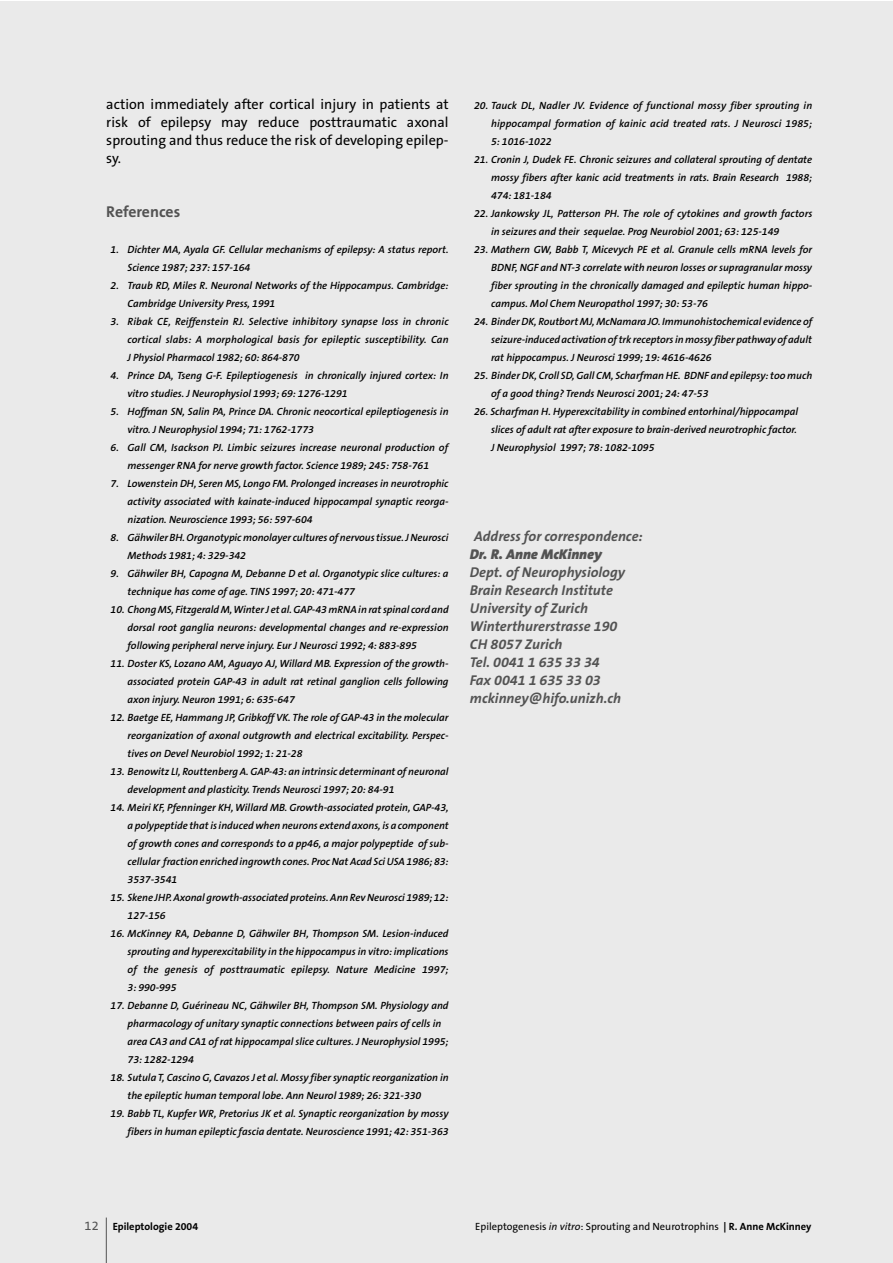
<style>
.page{position:relative;width:893px;height:1263px;background:#fff}
.page>*{position:absolute;margin:0;border:0;box-sizing:border-box;transform-origin:0 0}
.t1{font:700 15.75px "The Sans B7";color:#535353}
.t2{font:italic 700 14.25px/18px "The Sans B7";color:#535353}
.t3{font:14.25px/18px "The Sans B5 Plain";color:#000;text-align:justify}
.t4{font:italic 900 14.25px "The Sans B9";color:#535353}
.t5{font:italic 600 10.5px/18px "The Sans B6";color:#000}
.t6{font:10.5px "The Sans B5 Plain";color:#000}
.t7{font:700 10.5px "The Sans B7";color:#000}
.s1{font-family:"The Sans B5 Plain";font-weight:400;font-size:12.75px;color:#535353}
.s2{font-style:italic}
.s3{font-family:"The Sans B7";font-weight:700}
</style>
<div class="page">
<div style="left:0;top:1px;width:893px;height:1262px;background:#eaeaea"></div>
<hr style="left:106px;top:1217px;width:1px;height:46px;background:#535353">
<h2 class="t3" style="left:106px;top:96px;width:344px">action immediately after cortical injury in patients at risk of epilepsy may reduce posttraumatic axonal sprouting and thus reduce the risk of developing epilep&shy;sy.</h2>
<h1 class="t1" style="left:106px;top:204px;width:76px">References</h1>
<p class="t5" style="left:128px;top:241px;width:322px;text-indent:-17px">1. Dichter MA, Ayala GF. Cellular mechanisms of epilepsy: A status report.<br>Science 1987; 237: 157-164</p>
<p class="t5" style="left:128px;top:277px;width:322px;text-indent:-17px">2. Traub RD, Miles R. Neuronal Networks of the Hippocampus. Cambridge:<br>Cambridge University Press, 1991</p>
<p class="t5" style="left:128px;top:313px;width:323px;text-align:justify;text-indent:-17px">3. Ribak CE, Reiffenstein RJ. Selective inhibitory synapse loss in chronic cortical slabs: A morphological basis for epileptic susceptibility. Can J Physiol Pharmacol 1982; 60: 864-870</p>
<p class="t5" style="left:128px;top:367px;width:323px;text-indent:-17px">4. Prince DA, Tseng G-F. Epileptiogenesis in chronically injured cortex: In vitro studies. J Neurophysiol 1993; 69: 1276-1291</p>
<p class="t5" style="left:128px;top:403px;width:322px;text-indent:-17px">5. Hoffman SN, Salin PA, Prince DA. Chronic neocortical epileptiogenesis in vitro. J Neurophysiol 1994; 71: 1762-1773</p>
<p class="t5" style="left:111px;top:439px;width:339px;text-align:center">6. Gall CM, Isackson PJ. Limbic seizures increase neuronal production of messenger RNA for nerve growth factor. Science 1989; 245: 758-761</p>
<p class="t5" style="left:128px;top:475px;width:323px;text-align:justify;text-indent:-17px">7. Lowenstein DH, Seren MS, Longo FM. Prolonged increases in neurotrophic activity associated with kainate-induced hippocampal synaptic reorga&shy;nization. Neuroscience 1993; 56: 597-604</p>
<p class="t5" style="left:128px;top:529px;width:322px;text-indent:-17px">8. Gähwiler BH. Organotypic monolayer cultures of nervous tissue. J Neurosci<br>Methods 1981; 4: 329-342</p>
<p class="t5" style="left:128px;top:565px;width:322px;text-indent:-17px">9. Gähwiler BH, Capogna M, Debanne D et al. Organotypic slice cultures: a technique has come of age. TINS 1997; 20: 471-477</p>
<p class="t5" style="left:128px;top:601px;width:323px;text-align:justify;text-indent:-17px">10. Chong MS, Fitzgerald M, Winter J et al. GAP-43 mRNA in rat spinal cord and dorsal root ganglia neurons: developmental changes and re-expression following peripheral nerve injury. Eur J Neurosci 1992; 4: 883-895</p>
<p class="t5" style="left:128px;top:655px;width:323px;text-align:justify;text-indent:-17px">11. Doster KS, Lozano AM, Aguayo AJ, Willard MB. Expression of the growth&shy;associated protein GAP-43 in adult rat retinal ganglion cells following axon injury. Neuron 1991; 6: 635-647</p>
<p class="t5" style="left:128px;top:709px;width:322px;text-align:justify;text-indent:-17px">12. Baetge EE, Hammang JP, Gribkoff VK. The role of GAP-43 in the molecular reorganization of axonal outgrowth and electrical excitability. Perspec&shy;tives on Devel Neurobiol 1992; 1: 21-28</p>
<p class="t5" style="left:128px;top:763px;width:322px;text-indent:-17px">13. Benowitz LI, Routtenberg A. GAP-43: an intrinsic determinant of neuronal development and plasticity. Trends Neurosci 1997; 20: 84-91</p>
<p class="t5" style="left:128px;top:799px;width:323px;text-align:justify;text-indent:-17px">14. Meiri KF, Pfenninger KH, Willard MB. Growth-associated protein, GAP-43, a polypeptide that is induced when neurons extend axons, is a component of growth cones and corresponds to a pp46, a major polypeptide of sub&shy;cellular fraction enriched ingrowth cones. Proc Nat Acad Sci USA 1986; 83:<br>3537-3541</p>
<p class="t5" style="left:128px;top:889px;width:322px;text-indent:-17px">15. Skene JHP. Axonal growth-associated proteins. Ann Rev Neurosci 1989; 12:<br>127-156</p>
<p class="t5" style="left:128px;top:925px;width:323px;text-align:justify;text-indent:-17px">16. McKinney RA, Debanne D, Gähwiler BH, Thompson SM. Lesion-induced sprouting and hyperexcitability in the hippocampus in vitro: implications of the genesis of posttraumatic epilepsy. Nature Medicine 1997; 3: 990-995</p>
<p class="t5" style="left:128px;top:997px;width:323px;text-indent:-17px">17. Debanne D, Guérineau NC, Gähwiler BH, Thompson SM. Physiology and pharmacology of unitary synaptic connections between pairs of cells in area CA3 and CA1 of rat hippocampal slice cultures. J Neurophysiol 1995; 73: 1282-1294</p>
<p class="t5" style="left:128px;top:1069px;width:323px;text-indent:-17px">18. Sutula T, Cascino G, Cavazos J et al. Mossy fiber synaptic reorganization in the epileptic human temporal lobe. Ann Neurol 1989; 26: 321-330</p>
<p class="t5" style="left:111px;top:1105px;width:340px;text-align:right">19. Babb TL, Kupfer WR, Pretorius JK et al. Synaptic reorganization by mossy fibers in human epileptic fascia dentate. Neuroscience 1991; 42: 351-363</p>
<p class="t5" style="left:491px;top:97px;width:323px;text-align:justify;text-indent:-17px">20. Tauck DL, Nadler JV. Evidence of functional mossy fiber sprouting in hippocampal formation of kainic acid treated rats. J Neurosci 1985; 5: 1016-1022</p>
<p class="t5" style="left:491px;top:151px;width:323px;text-align:justify;text-indent:-17px">21. Cronin J, Dudek FE. Chronic seizures and collateral sprouting of dentate mossy fibers after kanic acid treatments in rats. Brain Research 1988; 474: 181-184</p>
<p class="t5" style="left:491px;top:205px;width:323px;text-indent:-17px">22. Jankowsky JL, Patterson PH. The role of cytokines and growth factors in seizures and their sequelae. Prog Neurobiol 2001; 63: 125-149</p>
<p class="t5" style="left:491px;top:241px;width:323px;text-align:justify;text-indent:-17px">23. Mathern GW, Babb T, Micevych PE et al. Granule cells mRNA levels for BDNF, NGF and NT-3 correlate with neuron losses or supragranular mossy fiber sprouting in the chronically damaged and epileptic human hippo&shy;campus. Mol Chem Neuropathol 1997; 30: 53-76</p>
<p class="t5" style="left:491px;top:313px;width:323px;text-align:justify;text-indent:-17px">24. Binder DK, Routbort MJ, McNamara JO. Immunohistochemical evidence of seizure-induced activation of trk receptors in mossy fiber pathway of adult rat hippocampus. J Neurosci 1999; 19: 4616-4626</p>
<p class="t5" style="left:491px;top:367px;width:323px;text-indent:-17px">25. Binder DK, Croll SD, Gall CM, Scharfman HE. BDNF and epilepsy: too much of a good thing? Trends Neurosci 2001; 24: 47-53</p>
<p class="t5" style="left:491px;top:403px;width:309px;text-align:justify;text-indent:-17px">26. Scharfman H. Hyperexcitability in combined entorhinal/hippocampal slices of adult rat after exposure to brain-derived neurotrophic factor.<br>J Neurophysiol 1997; 78: 1082-1095</p>
<h2 class="t2" style="left:474px;top:528px;width:170px">Address for correspondence:</h2>
<h2 class="t4" style="left:470px;top:547px;width:134px">Dr. R. Anne McKinney</h2>
<h2 class="t2" style="left:470px;top:564px;width:157px">Dept. of Neurophysiology<br>Brain Research Institute<br>University of Zurich<br>Winterthurerstrasse 190<br>CH 8057 Zurich<br>Tel. 0041 1 635 33 34<br>Fax 0041 1 635 33 03 mckinney@hifo.unizh.ch</h2>
<p class="t7" style="left:85px;top:1220px;width:115px"><span class="s1">12</span> Epileptologie 2004</p>
<p class="t6" style="left:475px;top:1221px;width:338px">Epileptogenesis <span class="s2">in vitro</span>: Sprouting and Neurotrophins <span class="s3">| R. Anne McKinney</span></p>
</div>
